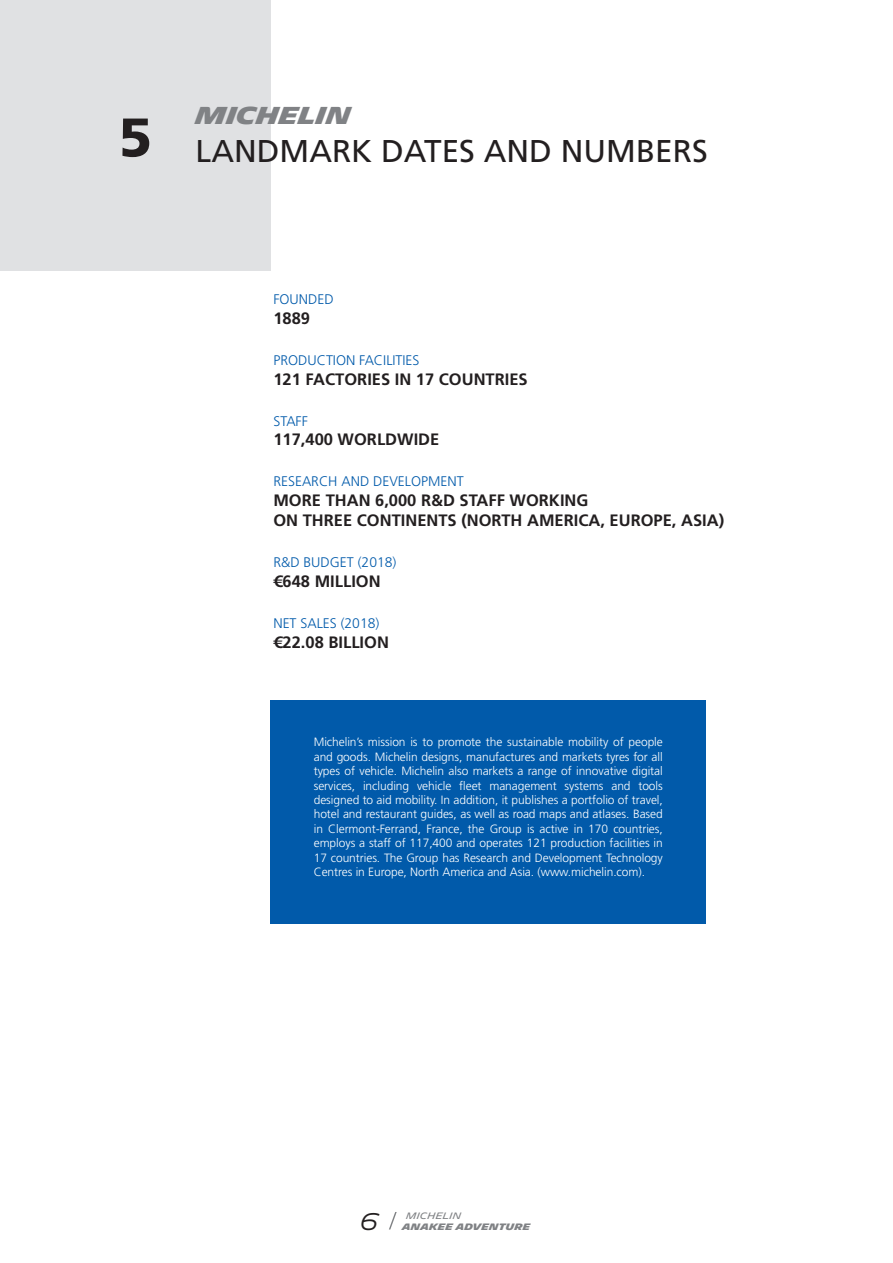
<style>
.page{position:relative;width:893px;height:1263px;background:#fff}
.page>*{position:absolute;margin:0;border:0;box-sizing:border-box;transform-origin:0 0}
.t1{font:900 54.3px "Frutiger LT Std";color:#231f20}
.t2{font:31.5px "Frutiger LT Std";color:#231f20}
.t3{font:700 23.7px "Michelin";letter-spacing:-.02em;color:#808285}
.t4{font:300 23.4px "Michelin";color:#231f20}
.t5{font:700 16.5px/19.8px "Frutiger LT Std";color:#231f20}
.t6{font:300 13.95px "Frutiger LT Std";color:#015aaa}
.t7{font:300 12px/14.4px "Frutiger LT Std";letter-spacing:-.005em;color:#fff;text-align:justify}
.t8{font:700 9px "Michelin";letter-spacing:.01em;color:#808285}
.t9{font:9px "Michelin";letter-spacing:.01em;color:#808285}
</style>
<div class="page">
<svg style="left:389px;top:1212px;width:8px;height:18px"></svg>
<div style="left:0;top:0;width:271px;height:271px;background:#e0e1e3"></div>
<div style="left:271px;top:700px;width:435px;height:224px;background:#015aaa"></div>
<p class="t1" style="left:119px;top:105px;width:35px">5</p>
<p class="t3" style="left:196px;top:101px;width:157px">MICHELIN</p>
<p class="t2" style="left:196px;top:133px;width:514px">LANDMARK DATES AND NUMBERS</p>
<p class="t6" style="left:273px;top:291px;width:62px">FOUNDED</p>
<p class="t5" style="left:273px;top:308px;width:38px">1889</p>
<p class="t6" style="left:273px;top:352px;width:148px">PRODUCTION FACILITIES</p>
<p class="t5" style="left:273px;top:369px;width:256px">121 FACTORIES IN 17 COUNTRIES</p>
<p class="t6" style="left:273px;top:413px;width:36px">STAFF</p>
<p class="t5" style="left:273px;top:430px;width:167px">117,400 WORLDWIDE</p>
<p class="t6" style="left:273px;top:474px;width:192px">RESEARCH AND DEVELOPMENT</p>
<p class="t5" style="left:273px;top:491px;width:452px">MORE THAN 6,000 R&amp;D STAFF WORKING<br>ON THREE CONTINENTS (NORTH AMERICA, EUROPE, ASIA)</p>
<p class="t6" style="left:273px;top:554px;width:125px">R&amp;D BUDGET (2018)</p>
<p class="t5" style="left:273px;top:571px;width:109px">€648 MILLION</p>
<p class="t6" style="left:273px;top:615px;width:107px">NET SALES (2018)</p>
<p class="t5" style="left:273px;top:632px;width:117px">€22.08 BILLION</p>
<p class="t7" style="left:314px;top:735px;width:351px">Michelin’s mission is to promote the sustainable mobility of people and goods. Michelin designs, manufactures and markets tyres for all types of vehicle. Michelin also markets a range of innovative digital services, including vehicle fleet management systems and tools designed to aid mobility. In addition, it publishes a portfolio of travel, hotel and restaurant guides, as well as road maps and atlases. Based in Clermont-Ferrand, France, the Group is active in 170 countries, employs a staff of 117,400 and operates 121 production facilities in 17 countries. The Group has Research and Development Technology Centres in Europe, North America and Asia. (www.michelin.com).</p>
<p class="t9" style="left:406px;top:1210px;width:57px">MICHELIN</p>
<h3 class="t4" style="left:361px;top:1207px;width:19px">6</h3>
<p class="t8" style="left:402px;top:1221px;width:130px">ANAKEE ADVENTURE</p>
</div>
